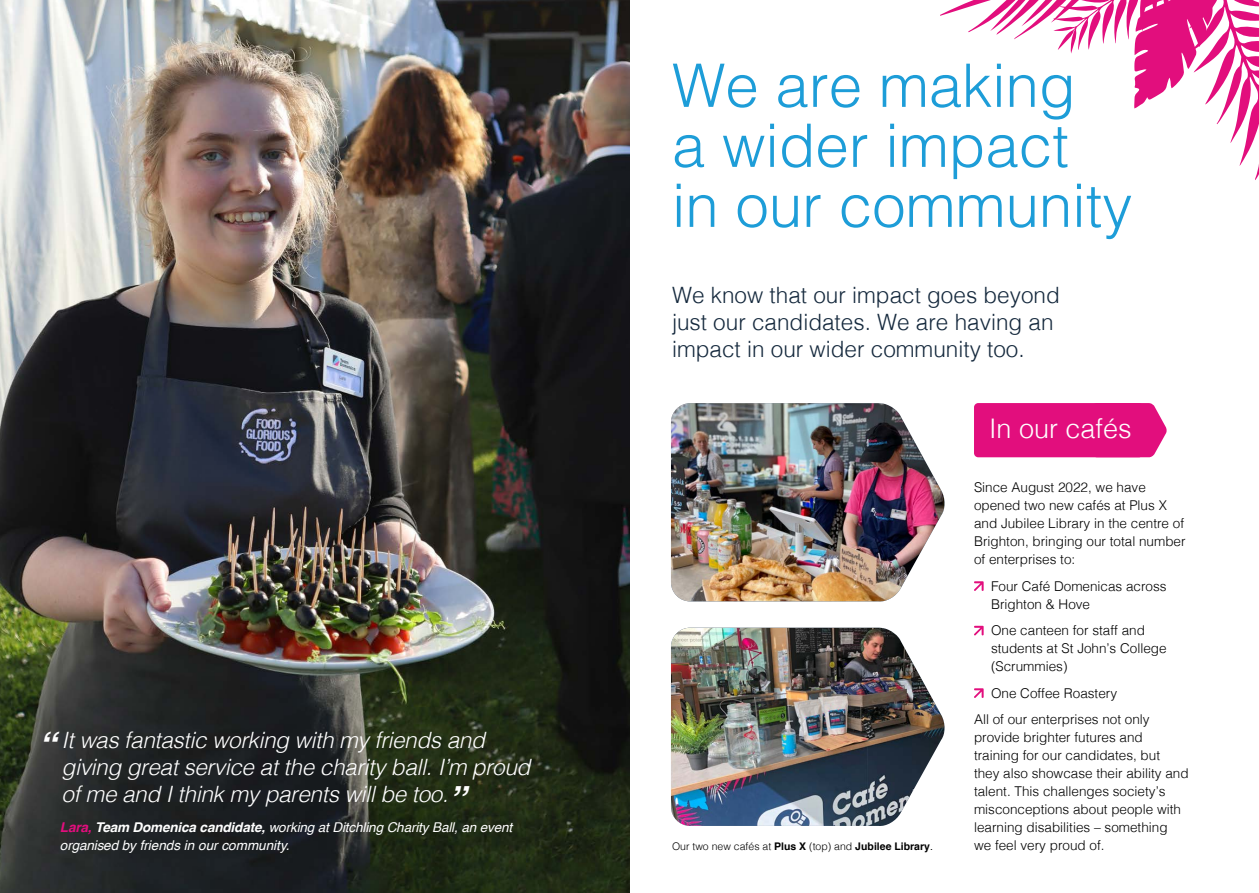
<style>
.page{position:relative;width:1259px;height:893px;background:#fff}
.page>*{position:absolute;margin:0;border:0;box-sizing:border-box;transform-origin:0 0}
.t1{font:300 60px/60px "Helvetica";color:#1d9dd8}
.t2{font:300 27px "Helvetica";color:#fff}
.t3{font:italic 300 22.5px/27px "Helvetica";letter-spacing:-.015em;color:#fff}
.t4{font:300 22.5px/27px "Helvetica";color:#15293d}
.t5{font:300 13.5px/18px "Helvetica";color:#000}
.t6{font:italic 13.5px/18px "Helvetica";letter-spacing:-.01em;color:#fff}
.t7{font:300 10.5px "Helvetica";color:#000}
.s1{font-weight:700;font-size:36px}
.s2{font-weight:700;color:#e20e7d}
.s3{font-weight:700}
.s4{font-weight:400}
</style>
<div class="page">
<img style="left:671px;top:403px;width:274px;height:198px">
<img style="left:671px;top:601px;width:274px;height:225px">
<div style="left:974px;top:403px;width:169px;height:54px;background:#e20e7d;border-radius:4px"></div>
<svg style="left:1091px;top:403px;width:76px;height:54px"></svg>
<img style="left:0;top:0;width:629px;height:893px">
<svg style="left:974px;top:581px;width:9px;height:10px"></svg>
<svg style="left:974px;top:626px;width:9px;height:9px"></svg>
<svg style="left:974px;top:688px;width:9px;height:10px"></svg>
<svg style="left:940px;top:0;width:319px;height:180px"></svg>
<h3 class="t3" style="left:62px;top:725px;width:470px;text-indent:-23px"><span class="s1">“</span> It was fantastic working with my friends and giving great service at the charity ball. I’m proud of me and I think my parents will be too.<span class="s1">”</span></h3>
<p class="t6" style="left:60px;top:819px;width:454px"><span class="s2">Lara,</span> <span class="s3">Team Domenica candidate,</span> working at Ditchling Charity Ball, an event organised by friends in our community.</p>
<h1 class="t1" style="left:672px;top:51px;width:462px">We are making<br>a wider impact<br>in our community</h1>
<h3 class="t4" style="left:672px;top:280px;width:389px">We know that our impact goes beyond just our candidates. We are having an impact in our wider community too.</h3>
<p class="t7" style="left:672px;top:838px;width:262px">Our two new cafés at <span class="s3">Plus X</span> (top) and <span class="s3">Jubilee Library</span><span class="s4">.</span></p>
<h2 class="t2" style="left:989px;top:405px;width:144px">In our cafés</h2>
<p class="t5" style="left:974px;top:477px;width:213px">Since August 2022, we have opened two new cafés at Plus X and Jubilee Library in the centre of<br>Brighton, bringing our total number of enterprises to:</p>
<p class="t5" style="left:991px;top:576px;width:177px">Four Café Domenicas across<br>Brighton &amp; Hove</p>
<p class="t5" style="left:991px;top:621px;width:177px">One canteen for staff and students at St John’s College (Scrummies)</p>
<p class="t5" style="left:974px;top:679px;width:177px;line-height:26.5px;text-indent:17px">One Coffee Roastery<br>All of our enterprises not only</p>
<p class="t5" style="left:974px;top:728px;width:216px">provide brighter futures and training for our candidates, but they also showcase their ability and talent. This challenges society’s misconceptions about people with learning disabilities – something<br>we feel very proud of.</p>
</div>
